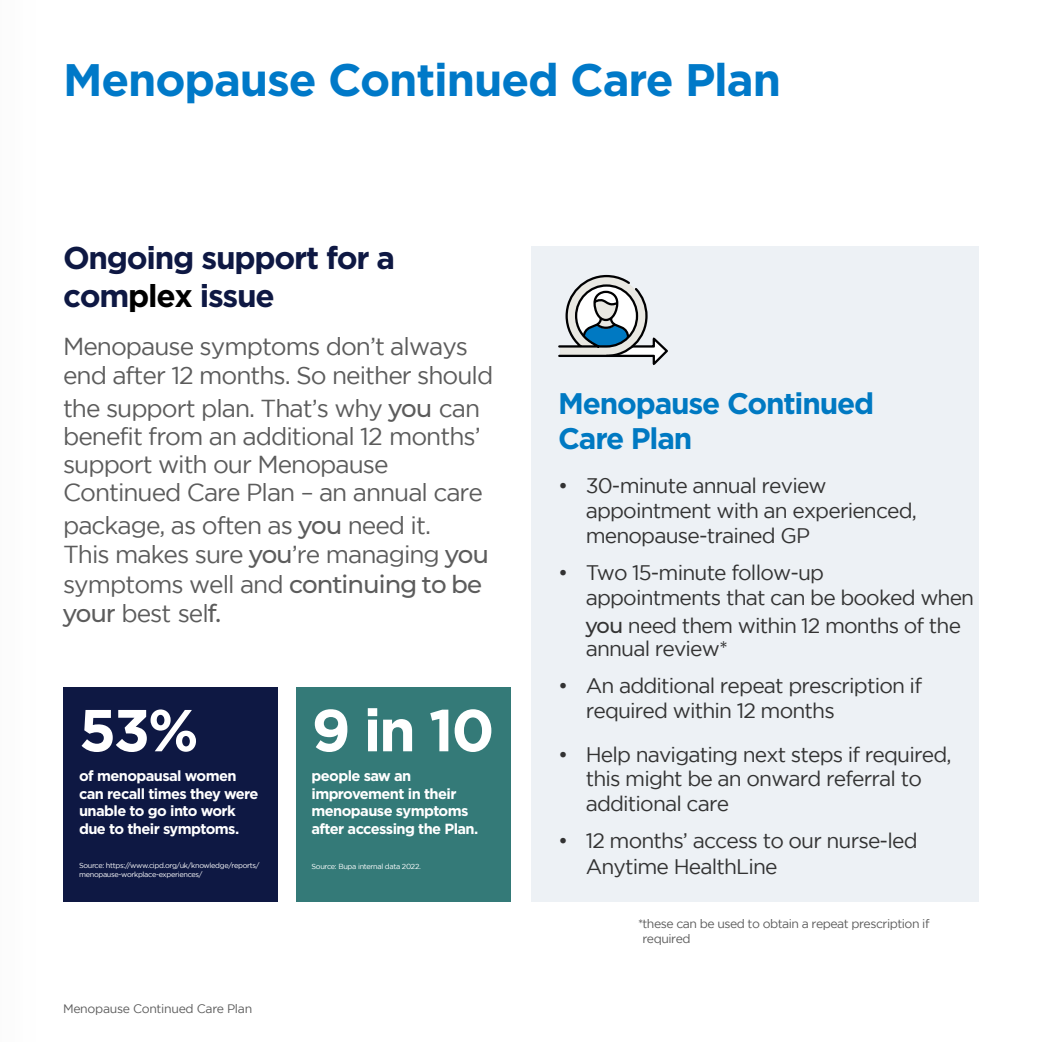
<style>
.page{position:relative;width:1042px;height:1042px;background:#fff}
.page>*{position:absolute;margin:0;border:0;box-sizing:border-box;transform-origin:0 0}
.t1{font:700 58.98px "Gotham";color:#fff}
.t2{font:700 45.5px "Gotham";letter-spacing:-.025em;color:#0079c8}
.t3{font:700 31.5px/37.8px "Gotham";letter-spacing:-.04em;color:#0e1843}
.t4{font:700 29.75px/35.7px "Gotham";letter-spacing:-.04em;color:#0079c2}
.t5{font:24.5px/29.4px "Gotham";letter-spacing:-.04em;color:#5c5c5c}
.t6{font:21px/25.2px "Gotham";letter-spacing:-.04em;color:#333}
.t7{font:700 14.7px/17.7px "Gotham";letter-spacing:-.04em;color:#fff}
.t8{font:12.25px/14.7px "Gotham";letter-spacing:-.04em;color:#5c5c5c}
.t9{font:7.35px/8.8px "Gotham";letter-spacing:-.04em;color:#fff}
.s1{color:#000}
.s2{font-family:"Montserrat";font-weight:500}
</style>
<div class="page">
<div style="left:531px;top:246px;width:447px;height:655px;background:#edf1f5"></div>
<svg style="left:558px;top:274px;width:110px;height:92px"></svg>
<div style="left:63px;top:686px;width:215px;height:215px;background:#0e1843"></div>
<div style="left:295px;top:686px;width:215px;height:215px;background:#347a78"></div>
<h2 class="t2" style="left:63px;top:54px;width:719px">Menopause Continued Care Plan</h2>
<h3 class="t3" style="left:63px;top:238px;width:334px">Ongoing support for a com<span class="s1">plex</span> issue</h3>
<p class="t5" style="left:63px;top:331px;width:431px">Menopause symptoms don’t always end after 12 months. So neither should</p>
<p class="t5" style="left:63px;top:394px;width:421px;line-height:28px">the support plan. That’s why <span class="s2">you</span> can benefit from an additional 12 months’ support with our Menopause Continued Care Plan – an annual care</p>
<p class="t5" style="left:63px;top:510px;width:427px">package, as often as <span class="s2">you</span> need it.<br>This makes sure <span class="s2">you</span>’re managing <span class="s2">you </span>symptoms well and <span class="s2">continuing to be your</span> best sel<span class="s2">f.</span></p>
<h1 class="t1" style="left:79px;top:696px;width:121px">53%</h1>
<p class="t7" style="left:79px;top:766px;width:181px">of menopausal women can recall times they were unable to go into work due to their symptoms.</p>
<p class="t9" style="left:79px;top:861px;width:182px">Source: https://www.cipd.org/uk/knowledge/reports/ menopause-workplace-experiences/</p>
<p class="t8" style="left:63px;top:1001px;width:191px">Menopause Continued Care Plan</p>
<h1 class="t1" style="left:311px;top:696px;width:184px">9 in 10</h1>
<p class="t7" style="left:311px;top:766px;width:168px">people saw an improvement in their menopause symptoms after accessing the Plan.</p>
<p class="t9" style="left:311px;top:862px;width:111px">Source: Bupa internal data 2022.</p>
<h3 class="t4" style="left:558px;top:384px;width:317px">Menopause Continued<br>Care Plan</h3>
<p class="t6" style="left:585px;top:472px;width:333px;text-indent:-28px">• 30-minute annual review appointment with an experienced, menopause-trained GP</p>
<p class="t6" style="left:585px;top:559px;width:390px;text-indent:-28px">• Two 15-minute follow-up<br>appointments that can be booked when</p>
<p class="t6" style="left:585px;top:614px;width:377px;line-height:22.6px"><span class="s2">you</span> need them within 12 months of the annual review*</p>
<p class="t6" style="left:585px;top:672px;width:338px;text-indent:-28px">• An additional repeat prescription if required within 12 months</p>
<p class="t6" style="left:585px;top:741px;width:367px;line-height:24.5px;text-indent:-28px">• Help navigating next steps if required, this might be an onward referral to additional care</p>
<p class="t6" style="left:585px;top:826px;width:333px;line-height:26.2px;text-indent:-28px">• 12 months’ access to our nurse-led<br>Anytime HealthLine</p>
<p class="t8" style="left:642px;top:915px;width:288px;text-indent:-4px">*these can be used to obtain a repeat prescription if required</p>
</div>
